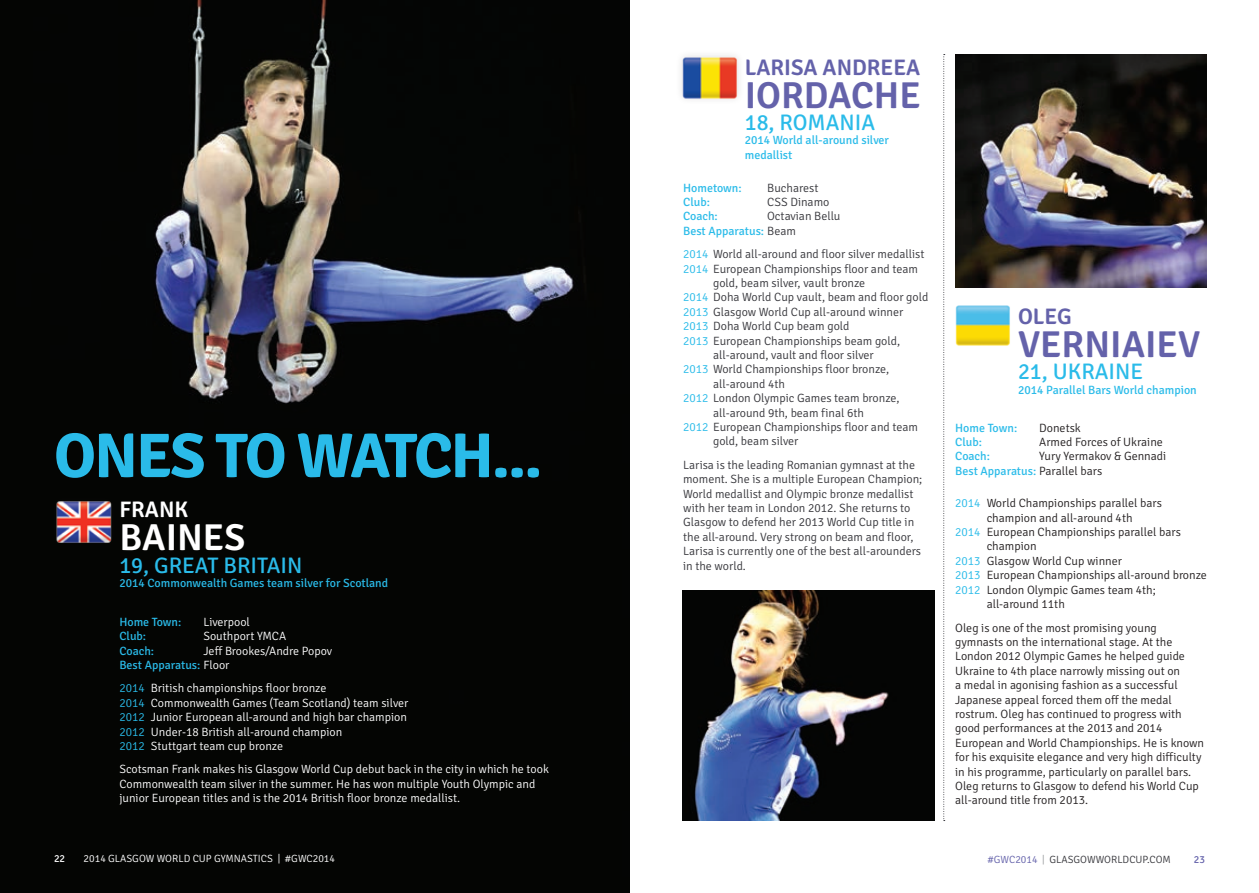
<style>
.page{position:relative;width:1259px;height:893px;background:#fff}
.page>*{position:absolute;margin:0;border:0;box-sizing:border-box;transform-origin:0 0}
.t1{font:700 63px "Signika";letter-spacing:-.04em;color:#2abbe9}
.t2{font:600 37.5px "Signika";color:#6462aa}
.t3{font:600 37.5px "Signika";color:#fff}
.t4{font:22.5px "Signika";color:#2abbe9}
.t5{font:600 22.5px "Signika";color:#6462aa}
.t6{font:600 22.5px "Signika";color:#fff}
.t7{font:300 12px/14.4px "Signika";color:#36363b}
.t8{font:300 12px/14.4px "Signika";color:#231f20}
.t9{font:300 12px/14.4px "Signika";color:#fff}
.t10{font:12px/14.4px "Signika";color:#2abbe9}
.t11{font:300 10.5px "Signika";color:#fff}
.t12{font:300 10.5px "Signika";color:#38383d}
.t13{font:10.5px "Signika";color:#fff}
.t14{font:10.5px "Signika";color:#6462aa}
.s1{font-weight:300;color:#fff}
.s2{color:#2abbe9}
.s3{font-weight:300;color:#36363b}
.s4{font-weight:300;color:#231f20}
.s5{color:#6462aa}
.s6{color:#9d9fa2}
</style>
<div class="page">
<img style="left:0;top:0;width:629px;height:893px">
<div style="left:48px;top:494px;width:71px;height:56px;background:#040503"></div>
<img style="left:56px;top:501px;width:56px;height:42px">
<svg style="left:943px;top:54px;width:1px;height:767px"></svg>
<img style="left:681px;top:56px;width:58px;height:44px">
<img style="left:682px;top:591px;width:252px;height:230px">
<img style="left:955px;top:55px;width:252px;height:233px">
<img style="left:955px;top:305px;width:55px;height:41px">
<p class="t1" style="left:54px;top:418px;width:490px">ONES TO WATCH...</p>
<p class="t6" style="left:119px;top:496px;width:70px">FRANK</p>
<p class="t3" style="left:119px;top:516px;width:127px">BAINES</p>
<p class="t4" style="left:119px;top:552px;width:185px">19, GREAT BRITAIN</p>
<p class="t10" style="left:119px;top:576px;width:270px">2014 Commonwealth Games team silver for Scotland</p>
<p class="t10" style="left:119px;top:615px;width:64px">Home Town:</p>
<p class="t9" style="left:203px;top:615px;width:48px">Liverpool</p>
<p class="t10" style="left:119px;top:629px;width:28px">Club:</p>
<p class="t9" style="left:203px;top:629px;width:84px">Southport YMCA</p>
<p class="t10" style="left:119px;top:643px;width:36px">Coach:</p>
<p class="t9" style="left:203px;top:643px;width:130px">Jeff Brookes/Andre Popov</p>
<p class="t10" style="left:119px;top:658px;width:112px">Best Apparatus: <span class="s1">Floor</span></p>
<p class="t9" style="left:119px;top:681px;width:208px"><span class="s2">2014</span> British championships floor bronze</p>
<p class="t9" style="left:119px;top:696px;width:290px"><span class="s2">2014</span> Commonwealth Games (Team Scotland) team silver</p>
<p class="t9" style="left:119px;top:710px;width:289px"><span class="s2">2012</span> Junior European all-around and high bar champion</p>
<p class="t9" style="left:119px;top:724px;width:224px"><span class="s2">2012</span> Under-18 British all-around champion</p>
<p class="t9" style="left:119px;top:739px;width:165px"><span class="s2">2012</span> Stuttgart team cup bronze</p>
<p class="t9" style="left:119px;top:762px;width:431px">Scotsman Frank makes his Glasgow World Cup debut back in the city in which he took<br>Commonwealth team silver in the summer. He has won multiple Youth Olympic and junior European titles and is the 2014 British floor bronze medallist.</p>
<p class="t13" style="left:54px;top:852px;width:13px">22</p>
<p class="t11" style="left:84px;top:852px;width:253px">2014 GLASGOW WORLD CUP GYMNASTICS | #GWC2014</p>
<p class="t5" style="left:745px;top:54px;width:177px">LARISA ANDREEA</p>
<p class="t2" style="left:745px;top:73px;width:177px">IORDACHE</p>
<p class="t4" style="left:745px;top:110px;width:132px">18, ROMANIA</p>
<p class="t10" style="left:745px;top:133px;width:146px">2014 World all-around silver medallist</p>
<p class="t10" style="left:683px;top:181px;width:60px">Hometown:</p>
<p class="t7" style="left:767px;top:181px;width:53px">Bucharest</p>
<p class="t10" style="left:683px;top:195px;width:28px">Club:</p>
<p class="t7" style="left:767px;top:195px;width:64px">CSS Dinamo</p>
<p class="t10" style="left:683px;top:209px;width:36px">Coach:</p>
<p class="t7" style="left:767px;top:209px;width:75px">Octavian Bellu</p>
<p class="t10" style="left:683px;top:224px;width:114px">Best Apparatus: <span class="s3">Beam</span></p>
<p class="t7" style="left:683px;top:247px;width:243px"><span class="s2">2014</span> World all-around and floor silver medallist</p>
<p class="t7" style="left:713px;top:262px;width:206px;text-indent:-30px"><span class="s2">2014</span> European Championships floor and team gold, beam silver, vault bronze</p>
<p class="t7" style="left:683px;top:290px;width:247px"><span class="s2">2014</span> Doha World Cup vault, beam and floor gold</p>
<p class="t7" style="left:683px;top:305px;width:222px"><span class="s2">2013</span> Glasgow World Cup all-around winner</p>
<p class="t7" style="left:683px;top:319px;width:168px"><span class="s2">2013</span> Doha World Cup beam gold</p>
<p class="t7" style="left:683px;top:334px;width:219px"><span class="s2">2013</span> European Championships beam gold,</p>
<p class="t7" style="left:713px;top:348px;width:162px">all-around, vault and floor silver</p>
<p class="t7" style="left:683px;top:362px;width:208px"><span class="s2">2013</span> World Championships floor bronze,</p>
<p class="t7" style="left:713px;top:377px;width:73px">all-around 4th</p>
<p class="t7" style="left:683px;top:391px;width:218px"><span class="s2">2012</span> London Olympic Games team bronze,</p>
<p class="t7" style="left:713px;top:406px;width:152px">all-around 9th, beam final 6th</p>
<p class="t7" style="left:713px;top:420px;width:206px;text-indent:-30px"><span class="s2">2012</span> European Championships floor and team gold, beam silver</p>
<p class="t7" style="left:683px;top:458px;width:241px">Larisa is the leading Romanian gymnast at the moment. She is a multiple European Champion; World medallist and Olympic bronze medallist with her team in London 2012. She returns to Glasgow to defend her 2013 World Cup title in the all-around. Very strong on beam and floor, Larisa is currently one of the best all-arounders in the world.</p>
<p class="t5" style="left:1018px;top:303px;width:55px">OLEG</p>
<p class="t2" style="left:1018px;top:322px;width:184px">VERNIAIEV</p>
<p class="t4" style="left:1018px;top:359px;width:127px">21, UKRAINE</p>
<p class="t10" style="left:1018px;top:383px;width:180px">2014 Parallel Bars World champion</p>
<p class="t10" style="left:955px;top:421px;width:64px">Home Town:</p>
<p class="t8" style="left:1039px;top:421px;width:43px">Donetsk</p>
<p class="t10" style="left:955px;top:435px;width:28px">Club:</p>
<p class="t8" style="left:1039px;top:435px;width:125px">Armed Forces of Ukraine</p>
<p class="t10" style="left:955px;top:449px;width:36px">Coach:</p>
<p class="t8" style="left:1039px;top:449px;width:128px">Yury Yermakov &amp; Gennadi</p>
<p class="t10" style="left:955px;top:464px;width:149px">Best Apparatus: <span class="s4">Parallel bars</span></p>
<p class="t8" style="left:955px;top:496px;width:208px;text-align:center"><span class="s2">2014</span> World Championships parallel bars champion and all-around 4th</p>
<p class="t8" style="left:986px;top:525px;width:196px;text-indent:-32px"><span class="s2">2014</span> European Championships parallel bars champion</p>
<p class="t8" style="left:955px;top:554px;width:168px"><span class="s2">2013</span> Glasgow World Cup winner</p>
<p class="t8" style="left:955px;top:568px;width:253px"><span class="s2">2013</span> European Championships all-around bronze</p>
<p class="t8" style="left:955px;top:583px;width:202px"><span class="s2">2012</span> London Olympic Games team 4th;</p>
<p class="t8" style="left:986px;top:597px;width:80px">all-around 11th</p>
<p class="t8" style="left:955px;top:620px;width:250px">Oleg is one of the most promising young gymnasts on the international stage. At the London 2012 Olympic Games he helped guide Ukraine to 4th place narrowly missing out on<br>a medal in agonising fashion as a successful Japanese appeal forced them off the medal rostrum. Oleg has continued to progress with good performances at the 2013 and 2014<br>European and World Championships. He is known for his exquisite elegance and very high difficulty in his programme, particularly on parallel bars.<br>Oleg returns to Glasgow to defend his World Cup all-around title from 2013.</p>
<p class="t12" style="left:987px;top:853px;width:185px"><span class="s5">#GWC2014</span> <span class="s6">|</span> GLASGOWWORLDCUP.COM</p>
<p class="t14" style="left:1194px;top:853px;width:13px">23</p>
</div>
